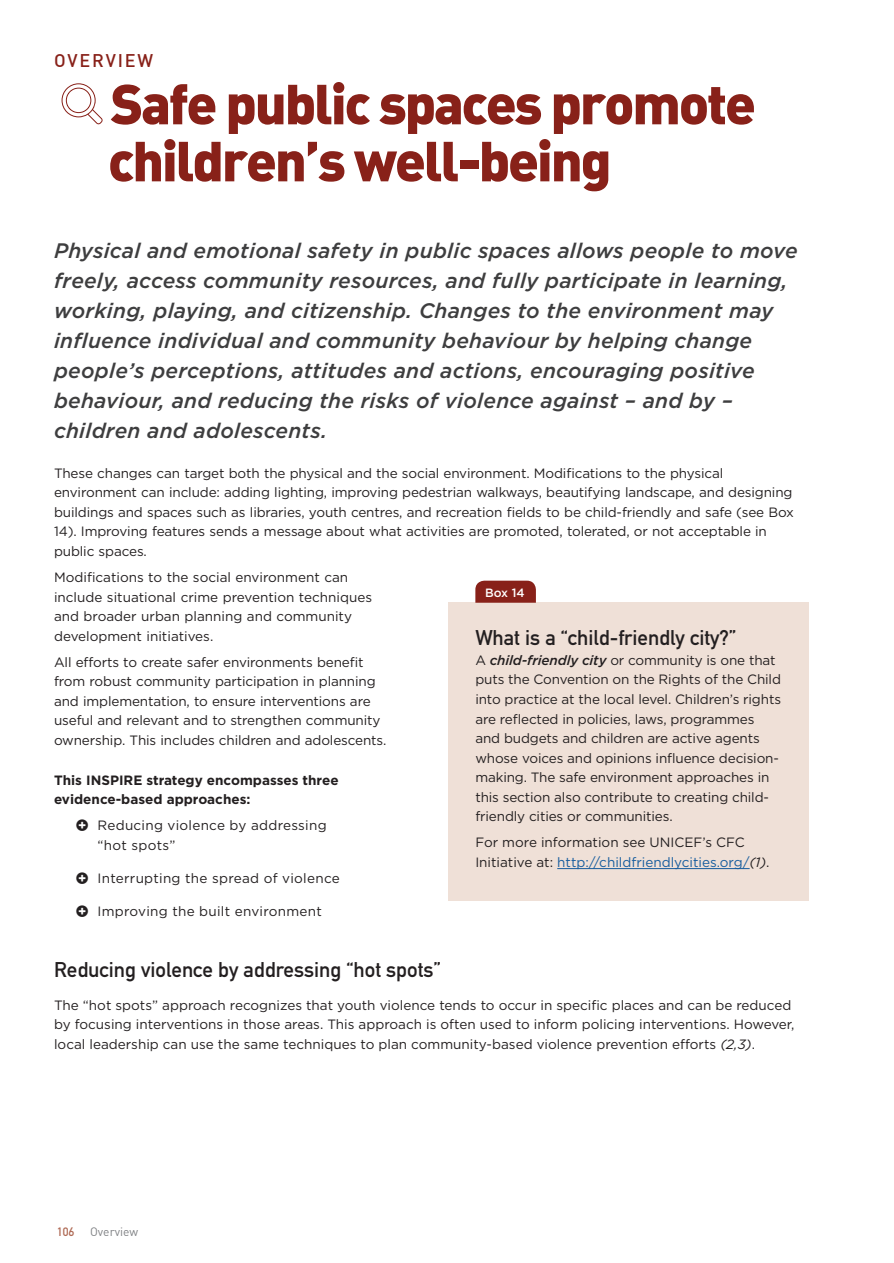
<style>
.page{position:relative;width:894px;height:1263px;background:#fff}
.page>*{position:absolute;margin:0;border:0;box-sizing:border-box;transform-origin:0 0}
.H2_-_Safe_Enviro{font:900 55.5px/57px "DIN Alternate";letter-spacing:-.04em;color:#882119}
.Body_Copy{font:italic 500 21px/30px "Gotham HTF";letter-spacing:.01em;color:#3e3e3f}
.H4_-_Safe_Enviro{font:700 21px "DIN Alternate";color:#231f20}
.H1_-_above_title_-_S{font:500 18px "DIN Alternate";letter-spacing:.1em;color:#882119}
.Body_Copy-2{font:13.5px/19.5px "Gotham HTF";letter-spacing:-.01em;color:#231f20}
.Body_Copy-3{font:13.5px/19.5px "Gotham HTF";letter-spacing:.02em;color:#231f20}
.H5_-_Safe_Enviro{font:700 13.5px/19.5px "Gotham HTF";color:#231f20}
.t1{font:12px "DIN Alternate";color:#808285}
.H5_-_Italic{font:500 12px "Gotham HTF";color:#fff}
.t2{font:700 12px "DIN Alternate";color:#b06c57}
.s1{font-weight:500;font-style:italic}
.s2{color:#175d9e}
.s3{font-style:italic}
</style>
<div class="page">
<svg style="left:62px;top:83px;width:40px;height:41px"></svg>
<div style="left:448px;top:602px;width:360px;height:299px;background:#efe0d7"></div>
<hr style="left:557px;top:868px;width:192px;height:1px;background:#175d9e">
<svg style="left:475px;top:580px;width:60px;height:22px"></svg>
<p class="H1_-_above_title_-_S" style="left:54px;top:49px;width:100px">OVERVIEW</p>
<p class="H2_-_Safe_Enviro" style="left:108px;top:73px;width:649px">Safe public spaces promote children’s well-being</p>
<p class="Body_Copy" style="left:54px;top:235px;width:745px">Physical and emotional safety in public spaces allows people to move freely, access community resources, and fully participate in learning, working, playing, and citizenship. Changes to the environment may influence individual and community behaviour by helping change people’s perceptions, attitudes and actions, encouraging positive behaviour, and reducing the risks of violence against – and by – children and adolescents.</p>
<p class="Body_Copy-2" style="left:54px;top:463px;width:741px">These changes can target both the physical and the social environment. Modifications to the physical environment can include: adding lighting, improving pedestrian walkways, beautifying landscape, and designing buildings and spaces such as libraries, youth centres, and recreation fields to be child-friendly and safe (see Box 14). Improving features sends a message about what activities are promoted, tolerated, or not acceptable in public spaces.</p>
<p class="Body_Copy-2" style="left:54px;top:567px;width:319px">Modifications to the social environment can include situational crime prevention techniques and broader urban planning and community development initiatives.</p>
<p class="Body_Copy-2" style="left:54px;top:652px;width:334px">All efforts to create safer environments benefit from robust community participation in planning and implementation, to ensure interventions are useful and relevant and to strengthen community ownership. This includes children and adolescents.</p>
<p class="H5_-_Safe_Enviro" style="left:54px;top:770px;width:286px">This INSPIRE strategy encompasses three evidence-based approaches:</p>
<p class="Body_Copy-3" style="left:98px;top:815px;width:230px">Reducing violence by addressing “hot spots”</p>
<p class="Body_Copy-3" style="left:98px;top:868px;width:243px">Interrupting the spread of violence</p>
<p class="Body_Copy-3" style="left:98px;top:901px;width:226px">Improving the built environment</p>
<p class="H5_-_Italic" style="left:485px;top:585px;width:41px">Box 14</p>
<h4 class="H4_-_Safe_Enviro" style="left:475px;top:622px;width:262px">What is a “child-friendly city?”</h4>
<p class="Body_Copy-2" style="left:475px;top:650px;width:307px">A <span class="s1">child-friendly city</span> or community is one that puts the Convention on the Rights of the Child into practice at the local level. Children’s rights are reflected in policies, laws, programmes and budgets and children are active agents whose voices and opinions influence decision&shy;making. The safe environment approaches in this section also contribute to creating child&shy;friendly cities or communities.</p>
<p class="Body_Copy-2" style="left:475px;top:832px;width:295px">For more information see UNICEF’s CFC<br>Initiative at: <span class="s2">http://childfriendlycities.org/</span><span class="s3">(1)</span>.</p>
<p class="H4_-_Safe_Enviro" style="left:54px;top:953px;width:388px">Reducing violence by addressing “hot spots”</p>
<p class="Body_Copy-2" style="left:54px;top:995px;width:741px">The “hot spots” approach recognizes that youth violence tends to occur in specific places and can be reduced by focusing interventions in those areas. This approach is often used to inform policing interventions. However, local leadership can use the same techniques to plan community-based violence prevention efforts <span class="s3">(2,3)</span>.</p>
<p class="t2" style="left:57px;top:1222px;width:19px">106</p>
<p class="t1" style="left:90px;top:1223px;width:50px">Overview</p>
</div>
